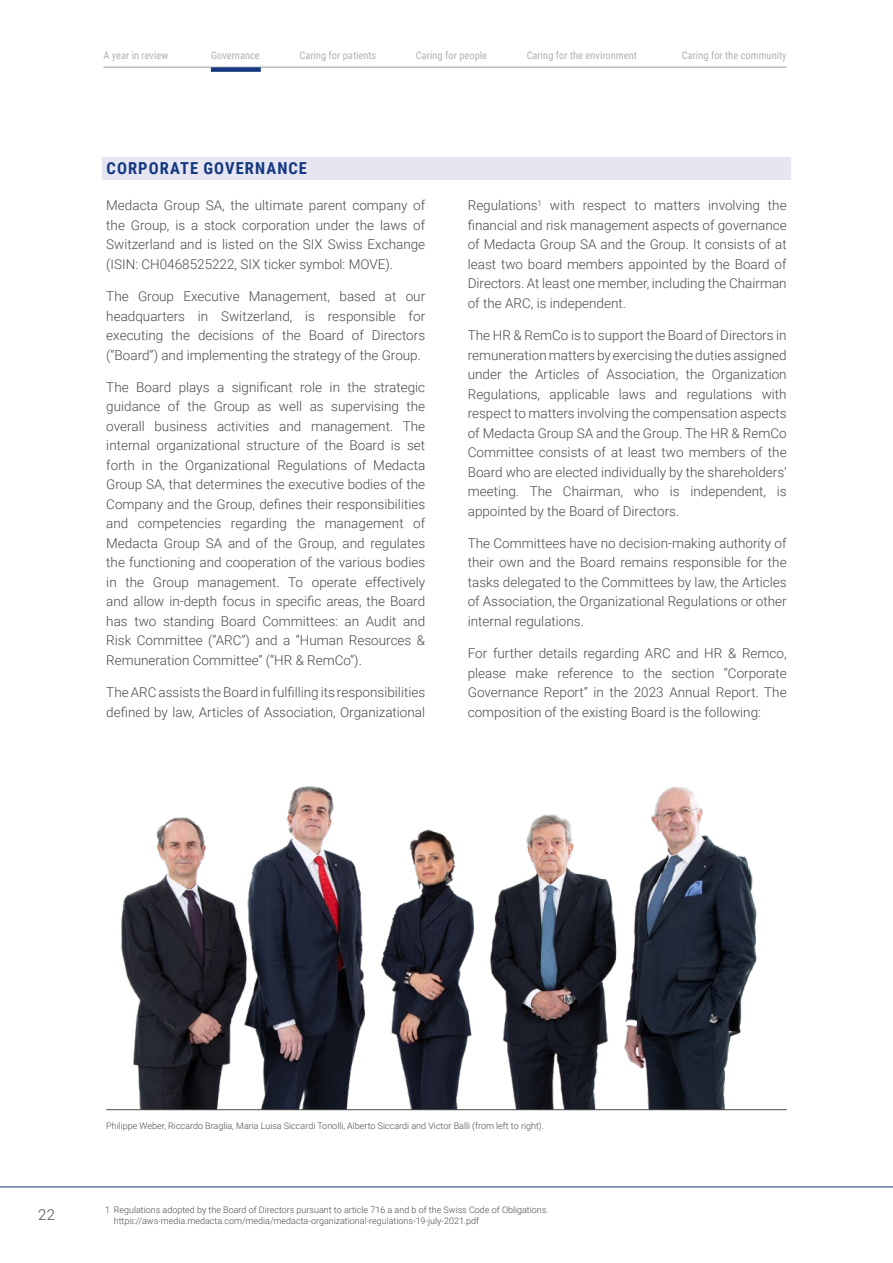
<style>
.page{position:relative;width:893px;height:1263px;background:#fff}
.page>*{position:absolute;margin:0;border:0;box-sizing:border-box;transform-origin:0 0}
.t1{font:700 16.5px "Roboto Condensed";letter-spacing:.065em;color:#14387f}
.t2{font:300 15px "Roboto";color:#4a4a49}
.t3{font:300 13.5px/19.5px "Roboto";color:#4a4a49;text-align:justify}
.t4{font:300 12px "Roboto";color:#4a4a49}
.t5{font:10.5px "Roboto Condensed";color:#b3b2b2}
.t6{font:300 9px/10.5px "Roboto";color:#4a4a49}
.s1{font-weight:400;color:#fff}
</style>
<div class="page">
<hr style="left:0;top:1186px;width:893px;height:1px;background:#14387f">
<hr style="left:103px;top:67px;width:684px;height:1px;background:#9d9d9c">
<img style="left:121px;top:786px;width:636px;height:323px">
<hr style="left:106px;top:1109px;width:681px;height:1px;background:#4a4a49">
<div style="left:102px;top:157px;width:689px;height:23px;background:#e6e6f3"></div>
<div style="left:211px;top:67px;width:50px;height:5px;background:#14387f"></div>
<p class="t5" style="left:103px;top:48px;width:66px">A year in review</p>
<p class="t5" style="left:211px;top:48px;width:50px">Governance</p>
<p class="t5" style="left:299px;top:48px;width:79px">Caring for patients</p>
<p class="t5" style="left:416px;top:48px;width:73px">Caring for people</p>
<p class="t5" style="left:527px;top:48px;width:112px">Caring for the environment</p>
<p class="t5" style="left:682px;top:48px;width:106px">Caring for the community</p>
<p class="t1" style="left:107px;top:157px;width:202px">CORPORATE GOVERNANCE</p>
<p class="t3" style="left:106px;top:195px;width:320px">Medacta Group SA, the ultimate parent company of the Group, is a stock corporation under the laws of Switzerland and is listed on the SIX Swiss Exchange (ISIN: CH0468525222, SIX ticker symbol: MOVE).</p>
<p class="t3" style="left:106px;top:286px;width:320px">The Group Executive Management, based at our headquarters in Switzerland, is responsible for executing the decisions of the Board of Directors (“Board”) and implementing the strategy of the Group.</p>
<p class="t3" style="left:106px;top:377px;width:320px">The Board plays a significant role in the strategic guidance of the Group as well as supervising the overall business activities and management. The internal organizational structure of the Board is set forth in the Organizational Regulations of Medacta Group SA, that determines the executive bodies of the Company and the Group, defines their responsibilities and competencies regarding the management of Medacta Group SA and of the Group, and regulates the functioning and cooperation of the various bodies in the Group management. To operate effectively and allow in-depth focus in specific areas, the Board has two standing Board Committees: an Audit and Risk Committee (“ARC”) and a “Human Resources &amp; Remuneration Committee” (“HR &amp; RemCo”).</p>
<p class="t3" style="left:106px;top:682px;width:320px">The ARC assists the Board in fulfilling its responsibilities defined by law, Articles of Association, Organizational</p>
<p class="t3" style="left:468px;top:195px;width:320px">Regulations<sup>1</sup> with respect to matters involving the financial and risk management aspects of governance of Medacta Group SA and the Group. It consists of at least two board members appointed by the Board of Directors. At least one member, including the Chairman of the ARC, is independent.</p>
<p class="t3" style="left:468px;top:325px;width:320px">The HR &amp; RemCo is to support the Board of Directors in remuneration matters by exercising the duties assigned under the Articles of Association, the Organization Regulations, applicable laws and regulations with respect to matters involving the compensation aspects of Medacta Group SA and the Group. The HR &amp; RemCo Committee consists of at least two members of the Board who are elected individually by the shareholders’ meeting. The Chairman, who is independent, is appointed by the Board of Directors.</p>
<p class="t3" style="left:468px;top:533px;width:320px">The Committees have no decision-making authority of their own and the Board remains responsible for the tasks delegated to the Committees by law, the Articles of Association, the Organizational Regulations or other internal regulations.</p>
<p class="t3" style="left:468px;top:643px;width:320px">For further details regarding ARC and HR &amp; Remco, please make reference to the section “Corporate Governance Report” in the 2023 Annual Report. The composition of the existing Board is the following:</p>
<p class="t6" style="left:106px;top:1120px;width:439px">Philippe Weber, Riccardo Braglia, Maria Luisa Siccardi Tonolli, Alberto Siccardi and Victor Balli (from left to right).</p>
<p class="t6" style="left:114px;top:1204px;width:436px;text-indent:-9px">1 Regulations adopted by the Board of Directors pursuant to article 716 a and b of the Swiss Code of Obligations. https://aws-media.medacta.com/media/medacta-organizational-regulations-19-july-2021.pdf</p>
<p class="t2" style="left:38px;top:1204px;width:18px">22</p>
<p class="t4" style="left:106px;top:1208px;width:263px">Sustainability Report 2023<span class="s1">l Management Report</span></p>
</div>
